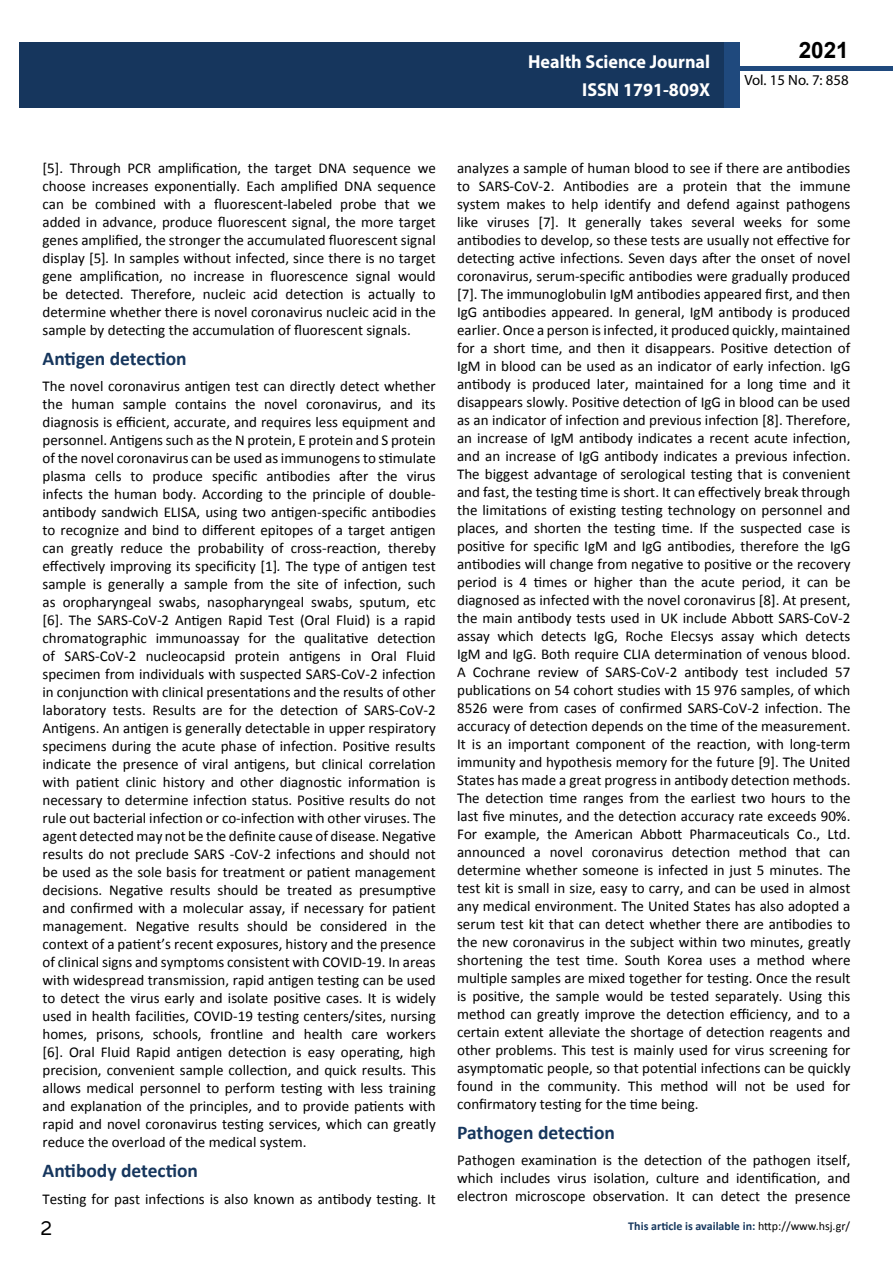
<style>
.page{position:relative;width:893px;height:1263px;background:#fff}
.page>*{position:absolute;margin:0;border:0;box-sizing:border-box;transform-origin:0 0}
.t1{font:25.5px "Tunga";color:#000}
.t2{font:700 22.5px "Arial";color:#000}
.t3{font:700 19.5px "Calibri";color:#16365d}
.t4{font:700 18.75px/27.2px "Myriad Pro";color:#fff;text-align:right;scale:.96 1}
.t5{font:15px/18px "Calibri";color:#000;text-align:justify}
.t6{font:14.85px "Myriad Pro";color:#000}
.t7{font:700 12px "Calibri";color:#16375d}
.s1{font-style:italic}
.s2{font-weight:400;color:#000}
</style>
<div class="page">
<div style="left:722px;top:66px;width:171px;height:5px;background:#1f497d"></div>
<div style="left:19px;top:42px;width:706px;height:66px;background:#16365d"></div>
<div style="left:725px;top:42px;width:15px;height:66px;background:#1f497d"></div>
<p class="t4" style="left:528px;top:48px;width:191px">Health Science Journal<br>ISSN 1791-809X</p>
<h2 class="t2" style="left:799px;top:35px;width:52px">2021</h2>
<p class="t6" style="left:744px;top:71px;width:106px">Vol. 15 No. 7: 858</p>
<p class="t5" style="left:43px;top:159px;width:395px">[5]. Through PCR amplification, the target DNA sequence we choose increases exponentially. Each amplified DNA sequence can be combined with a fluorescent-labeled probe that we added in advance, produce fluorescent signal, the more target genes amplified, the stronger the accumulated fluorescent signal display [5]<span class="s1">.</span> In samples without infected, since there is no target gene amplification, no increase in fluorescence signal would be detected. Therefore, nucleic acid detection is actually to determine whether there is novel coronavirus nucleic acid in the sample by detecting the accumulation of fluorescent signals.</p>
<h3 class="t3" style="left:43px;top:346px;width:146px">Antigen detection</h3>
<p class="t5" style="left:43px;top:377px;width:395px">The novel coronavirus antigen test can directly detect whether the human sample contains the novel coronavirus, and its diagnosis is efficient, accurate, and requires less equipment and personnel. Antigens such as the N protein, E protein and S protein of the novel coronavirus can be used as immunogens to stimulate plasma cells to produce specific antibodies after the virus infects the human body. According to the principle of double&shy;antibody sandwich ELISA, using two antigen-specific antibodies to recognize and bind to different epitopes of a target antigen can greatly reduce the probability of cross-reaction, thereby effectively improving its specificity [1]<span class="s1">.</span> The type of antigen test sample is generally a sample from the site of infection, such as oropharyngeal swabs, nasopharyngeal swabs, sputum, etc [6]. The SARS-CoV-2 Antigen Rapid Test (Oral Fluid) is a rapid chromatographic immunoassay for the qualitative detection of SARS-CoV-2 nucleocapsid protein antigens in Oral Fluid specimen from individuals with suspected SARS-CoV-2 infection in conjunction with clinical presentations and the results of other laboratory tests. Results are for the detection of SARS-CoV-2<br>Antigens. An antigen is generally detectable in upper respiratory specimens during the acute phase of infection. Positive results indicate the presence of viral antigens, but clinical correlation with patient clinic history and other diagnostic information is necessary to determine infection status. Positive results do not rule out bacterial infection or co-infection with other viruses. The agent detected may not be the definite cause of disease. Negative results do not preclude SARS -CoV-2 infections and should not be used as the sole basis for treatment or patient management decisions. Negative results should be treated as presumptive and confirmed with a molecular assay, if necessary for patient management. Negative results should be considered in the context of a patient’s recent exposures, history and the presence of clinical signs and symptoms consistent with COVID-19. In areas with widespread transmission, rapid antigen testing can be used to detect the virus early and isolate positive cases. It is widely used in health facilities, COVID-19 testing centers/sites, nursing homes, prisons, schools, frontline and health care workers [6]. Oral Fluid Rapid antigen detection is easy operating, high precision, convenient sample collection, and quick results. This allows medical personnel to perform testing with less training and explanation of the principles, and to provide patients with rapid and novel coronavirus testing services, which can greatly reduce the overload of the medical system.</p>
<h3 class="t3" style="left:43px;top:1158px;width:157px">Antibody detection</h3>
<p class="t5" style="left:43px;top:1190px;width:395px">Testing for past infections is also known as antibody testing. It</p>
<p class="t5" style="left:457px;top:159px;width:395px">analyzes a sample of human blood to see if there are antibodies to SARS-CoV-2. Antibodies are a protein that the immune system makes to help identify and defend against pathogens like viruses [7]. It generally takes several weeks for some antibodies to develop, so these tests are usually not effective for detecting active infections. Seven days after the onset of novel coronavirus, serum-specific antibodies were gradually produced [7]. The immunoglobulin IgM antibodies appeared first, and then IgG antibodies appeared. In general, IgM antibody is produced earlier. Once a person is infected, it produced quickly, maintained for a short time, and then it disappears. Positive detection of IgM in blood can be used as an indicator of early infection. IgG antibody is produced later, maintained for a long time and it disappears slowly. Positive detection of IgG in blood can be used as an indicator of infection and previous infection [8]. Therefore, an increase of IgM antibody indicates a recent acute infection, and an increase of IgG antibody indicates a previous infection.<br>The biggest advantage of serological testing that is convenient and fast, the testing time is short. It can effectively break through the limitations of existing testing technology on personnel and places, and shorten the testing time. If the suspected case is positive for specific IgM and IgG antibodies, therefore the IgG antibodies will change from negative to positive or the recovery period is 4 times or higher than the acute period, it can be diagnosed as infected with the novel coronavirus [8]. At present, the main antibody tests used in UK include Abbott SARS-CoV-2 assay which detects IgG, Roche Elecsys assay which detects IgM and IgG. Both require CLIA determination of venous blood.<br>A Cochrane review of SARS-CoV-2 antibody test included 57 publications on 54 cohort studies with 15 976 samples, of which 8526 were from cases of confirmed SARS-CoV-2 infection. The accuracy of detection depends on the time of the measurement.<br>It is an important component of the reaction, with long-term immunity and hypothesis memory for the future [9]. The United States has made a great progress in antibody detection methods.<br>The detection time ranges from the earliest two hours to the last five minutes, and the detection accuracy rate exceeds 90%.<br>For example, the American Abbott Pharmaceuticals Co., Ltd. announced a novel coronavirus detection method that can determine whether someone is infected in just 5 minutes. The test kit is small in size, easy to carry, and can be used in almost any medical environment. The United States has also adopted a serum test kit that can detect whether there are antibodies to the new coronavirus in the subject within two minutes, greatly shortening the test time. South Korea uses a method where multiple samples are mixed together for testing. Once the result is positive, the sample would be tested separately. Using this method can greatly improve the detection efficiency, and to a certain extent alleviate the shortage of detection reagents and other problems. This test is mainly used for virus screening for asymptomatic people, so that potential infections can be quickly found in the community. This method will not be used for confirmatory testing for the time being.</p>
<h3 class="t3" style="left:457px;top:1120px;width:159px">Pathogen detection</h3>
<p class="t5" style="left:457px;top:1151px;width:395px">Pathogen examination is the detection of the pathogen itself, which includes virus isolation, culture and identification, and electron microscope observation. It can detect the presence</p>
<h1 class="t1" style="left:41px;top:1211px;width:13px">2</h1>
<p class="t7" style="left:628px;top:1218px;width:223px">This article is available in: <span class="s2">http://www.hsj.gr/</span></p>
</div>
